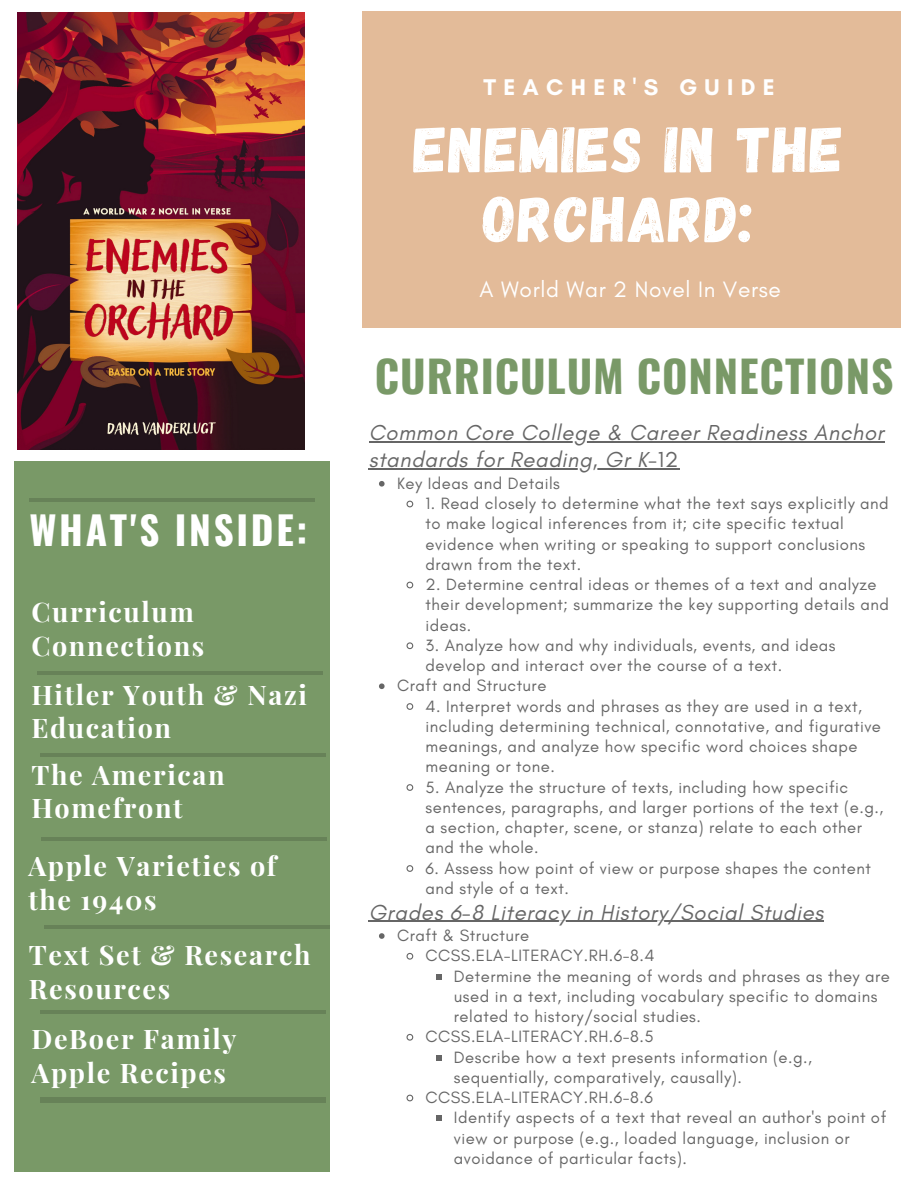
<style>
.page{position:relative;width:918px;height:1188px;background:#fff}
.page>*{position:absolute;margin:0;border:0;box-sizing:border-box;transform-origin:0 0}
.t1{font:64.65px/69.8px "Gagalin";letter-spacing:.02em;color:#fff;text-align:center}
.t2{font:700 43.65px "Oswald";letter-spacing:.02em;color:#799967}
.t3{font:700 38.85px "Oswald";letter-spacing:.07em;color:#fff}
.t4{font:700 27px/33.8px "Playfair Display";letter-spacing:.06em;color:#fff}
.t5{font:700 23.1px "Glacial Indifference";letter-spacing:.32em;color:#fff}
.t6{font:22.8px "Glacial Indifference";letter-spacing:.03em;color:#fff}
.t7{font:italic 22.05px/27px "Glacial Indifference";letter-spacing:.03em;color:#666}
.t8{font:16.65px/20.2px "Glacial Indifference";letter-spacing:.03em;color:#666}
.s1{font-style:normal}
</style>
<div class="page">
<div style="left:363px;top:12px;width:538px;height:316px;background:#e3bb99"></div>
<div style="left:15px;top:461px;width:315px;height:711px;background:#799967"></div>
<hr style="left:37px;top:671px;width:286px;height:3px;background:#000">
<hr style="left:40px;top:753px;width:286px;height:3px;background:#000">
<hr style="left:41px;top:838px;width:285px;height:3px;background:#000">
<hr style="left:44px;top:925px;width:286px;height:4px;background:#678258">
<hr style="left:40px;top:1011px;width:286px;height:3px;background:#000">
<div style="left:40px;top:1097px;width:286px;height:6px;background:#678258"></div>
<hr style="left:29px;top:498px;width:286px;height:4px;background:#678258">
<img style="left:17px;top:13px;width:287px;height:436px">
<svg style="left:379px;top:481px;width:6px;height:6px"></svg>
<svg style="left:406px;top:500px;width:8px;height:8px"></svg>
<svg style="left:406px;top:581px;width:8px;height:8px"></svg>
<svg style="left:406px;top:642px;width:8px;height:8px"></svg>
<svg style="left:379px;top:683px;width:6px;height:6px"></svg>
<svg style="left:406px;top:703px;width:8px;height:7px"></svg>
<svg style="left:406px;top:784px;width:8px;height:7px"></svg>
<svg style="left:406px;top:865px;width:8px;height:7px"></svg>
<svg style="left:379px;top:933px;width:6px;height:6px"></svg>
<svg style="left:406px;top:952px;width:8px;height:8px"></svg>
<svg style="left:436px;top:974px;width:6px;height:5px"></svg>
<svg style="left:406px;top:1033px;width:8px;height:8px"></svg>
<svg style="left:436px;top:1055px;width:6px;height:5px"></svg>
<svg style="left:406px;top:1094px;width:8px;height:8px"></svg>
<svg style="left:436px;top:1115px;width:6px;height:6px"></svg>
<hr style="left:369px;top:442px;width:515px;height:1px;background:#666">
<hr style="left:369px;top:469px;width:289px;height:1px;background:#666">
<svg style="left:658px;top:469px;width:21px;height:1px"></svg>
<hr style="left:369px;top:921px;width:455px;height:1px;background:#666">
<p class="t3" style="left:29px;top:500px;width:279px">WHAT'S INSIDE:</p>
<p class="t4" style="left:31px;top:594px;width:174px">Curriculum<br>Connections</p>
<p class="t4" style="left:31px;top:677px;width:277px">Hitler Youth &amp; Nazi<br>Education</p>
<p class="t4" style="left:31px;top:757px;width:195px">The American<br>Homefront</p>
<p class="t4" style="left:28px;top:848px;width:250px">Apple Varieties of the 1940s</p>
<p class="t4" style="left:29px;top:937px;width:283px">Text Set &amp; Research<br>Resources</p>
<p class="t4" style="left:31px;top:1021px;width:207px">DeBoer Family<br>Apple Recipes</p>
<p class="t5" style="left:484px;top:73px;width:293px">TEACHER'S GUIDE</p>
<p class="t1" style="left:414px;top:111px;width:431px">ENEMIES IN THE<br>ORCHARD:</p>
<p class="t6" style="left:480px;top:275px;width:303px">A World War 2 Novel In Verse</p>
<p class="t2" style="left:375px;top:342px;width:520px">CURRICULUM CONNECTIONS</p>
<p class="t7" style="left:369px;top:419px;width:516px">Common Core College &amp; Career Readiness Anchor standards for Reading, Gr K-<span class="s1">12</span></p>
<p class="t8" style="left:397px;top:473px;width:164px">Key Ideas and Details</p>
<p class="t8" style="left:426px;top:493px;width:465px">1. Read closely to determine what the text says explicitly and to make logical inferences from it; cite specific textual evidence when writing or speaking to support conclusions drawn from the text.</p>
<p class="t8" style="left:426px;top:574px;width:465px">2. Determine central ideas or themes of a text and analyze their development; summarize the key supporting details and ideas.</p>
<p class="t8" style="left:426px;top:635px;width:412px">3. Analyze how and why individuals, events, and ideas develop and interact over the course of a text.</p>
<p class="t8" style="left:397px;top:675px;width:151px">Craft and Structure</p>
<p class="t8" style="left:426px;top:696px;width:457px">4. Interpret words and phrases as they are used in a text, including determining technical, connotative, and figurative meanings, and analyze how specific word choices shape meaning or tone.</p>
<p class="t8" style="left:426px;top:777px;width:459px">5. Analyze the structure of texts, including how specific sentences, paragraphs, and larger portions of the text (e.g., a section, chapter, scene, or stanza) relate to each other and the whole.</p>
<p class="t8" style="left:426px;top:858px;width:447px">6. Assess how point of view or purpose shapes the content and style of a text.</p>
<p class="t8" style="left:397px;top:925px;width:134px">Craft &amp; Structure</p>
<p class="t8" style="left:426px;top:945px;width:230px">CCSS.ELA-LITERACY.RH.6-8.4</p>
<p class="t8" style="left:454px;top:966px;width:438px">Determine the meaning of words and phrases as they are used in a text, including vocabulary specific to domains related to history/social studies.</p>
<p class="t8" style="left:426px;top:1026px;width:230px">CCSS.ELA-LITERACY.RH.6-8.5</p>
<p class="t8" style="left:454px;top:1047px;width:360px">Describe how a text presents information (e.g., sequentially, comparatively, causally).</p>
<p class="t8" style="left:426px;top:1087px;width:229px">CCSS.ELA-LITERACY.RH.6-8.6</p>
<p class="t8" style="left:454px;top:1107px;width:434px">Identify aspects of a text that reveal an author's point of view or purpose (e.g., loaded language, inclusion or avoidance of particular facts).</p>
<p class="t7" style="left:369px;top:898px;width:456px">Grades 6-8 Literacy in History/Social Studies</p>
</div>
